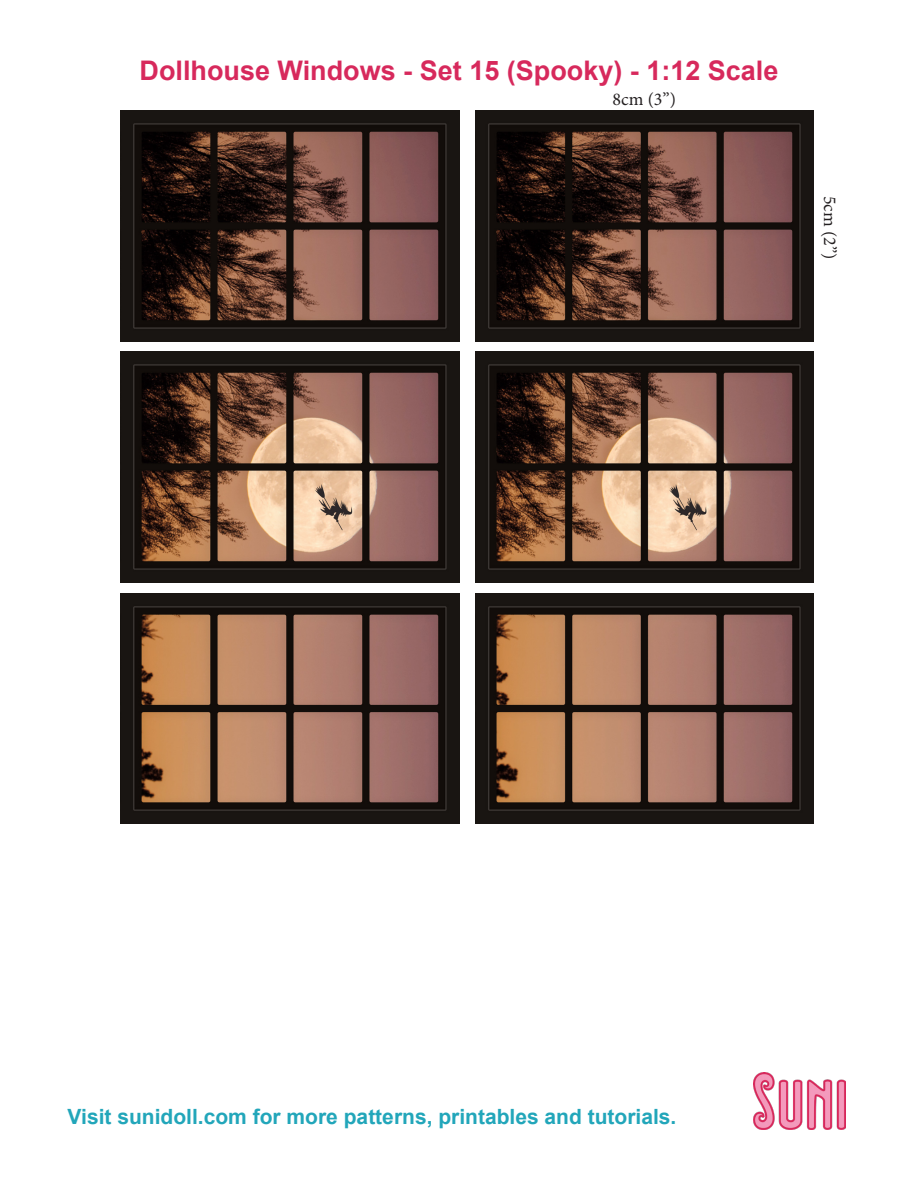
<style>
.page{position:relative;width:918px;height:1188px;background:#fff}
.page>*{position:absolute;margin:0;border:0;box-sizing:border-box;transform-origin:0 0}
.t1{font:700 27px "Arial";color:#d7295c}
.t2{font:700 21px "Arial";color:#22a6ba}
.t3{font:18px "Minion Pro";color:#231f20}
</style>
<div class="page">
<img style="left:475px;top:111px;width:338px;height:230px">
<img style="left:121px;top:111px;width:338px;height:230px">
<img style="left:475px;top:593px;width:338px;height:230px">
<img style="left:121px;top:593px;width:338px;height:230px">
<img style="left:475px;top:352px;width:338px;height:230px">
<img style="left:121px;top:352px;width:338px;height:230px">
<img style="left:753px;top:1073px;width:92px;height:56px">
<p class="t1" style="left:140px;top:51px;width:640px">Dollhouse Windows - Set 15 (Spooky) - 1:12 Scale</p>
<p class="t3" style="left:613px;top:87px;width:65px">8cm (3”)</p>
<p class="t3" style="left:842px;top:196px;width:65px;rotate:90deg">5cm (2”)</p>
<p class="t2" style="left:68px;top:1101px;width:610px">Visit sunidoll.com for more patterns, printables and tutorials.</p>
</div>
